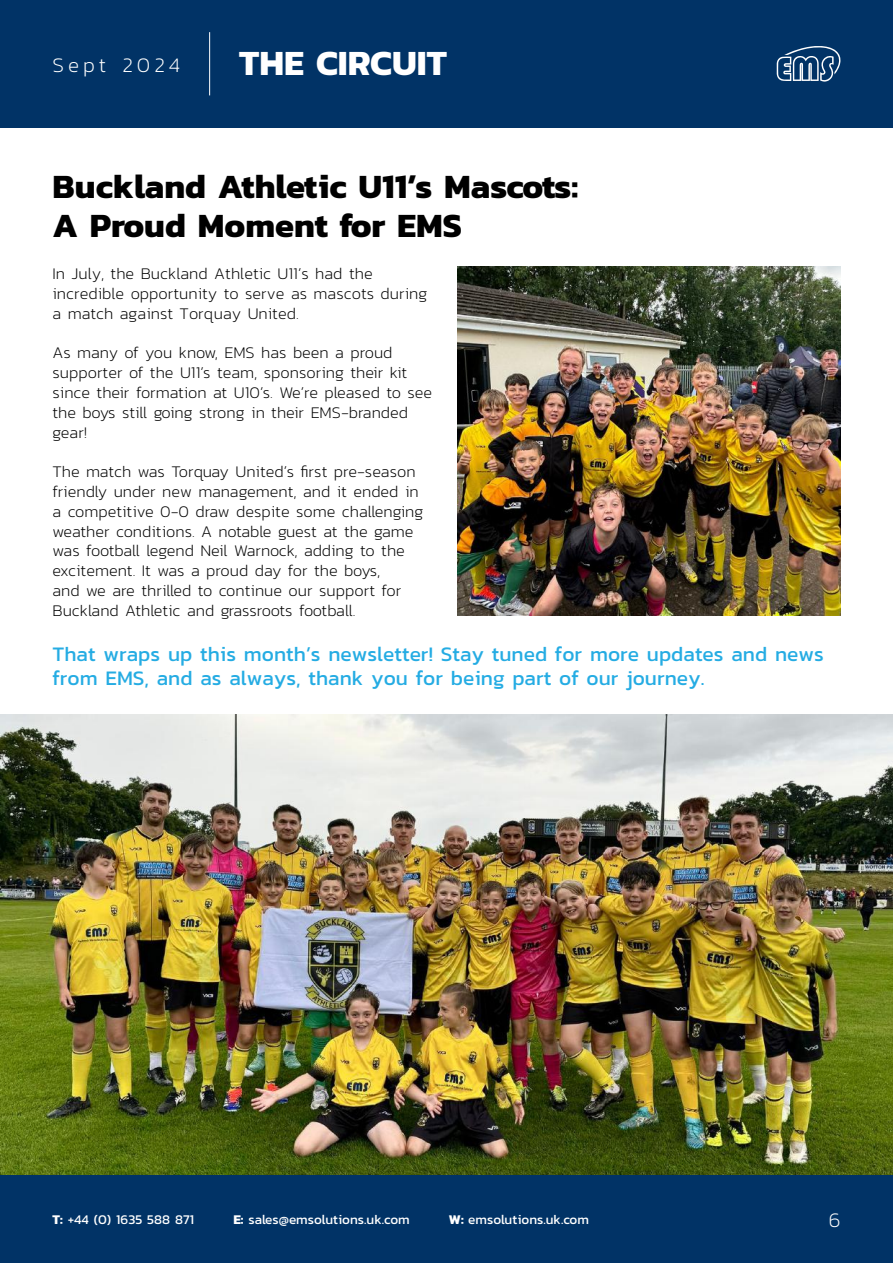
<style>
.page{position:relative;width:893px;height:1263px;background:#fff}
.page>*{position:absolute;margin:0;border:0;box-sizing:border-box;transform-origin:0 0}
.t1{font:700 36px "Kanit";color:#fff}
.t2{font:700 34.5px/39px "Kanit";color:#000}
.t3{font:21px/24px "Kanit";color:#25ace3}
.t4{font:200 21px "Kanit";letter-spacing:.19em;color:#fff}
.t5{font:200 16.5px/19.8px "Kanit";color:#000}
.t6{font:13.5px "Kanit";color:#fff}
.s1{font-weight:700}
</style>
<div class="page">
<img style="left:0;top:714px;width:893px;height:462px">
<img style="left:458px;top:267px;width:382px;height:349px">
<div style="left:0;top:0;width:893px;height:128px;background:#013366"></div>
<hr style="left:209px;top:32px;width:1px;height:63px;background:#fff">
<svg style="left:777px;top:46px;width:64px;height:36px"></svg>
<div style="left:0;top:1176px;width:893px;height:87px;background:#013366"></div>
<p class="t4" style="left:52px;top:50px;width:129px">Sept 2024</p>
<h1 class="t1" style="left:239px;top:35px;width:209px">THE CIRCUIT</h1>
<h2 class="t2" style="left:52px;top:166px;width:527px">Buckland Athletic U11’s Mascots:<br>A Proud Moment for EMS</h2>
<p class="t5" style="left:52px;top:264px;width:376px">In July, the Buckland Athletic U11’s had the incredible opportunity to serve as mascots during a match against Torquay United.</p>
<p class="t5" style="left:52px;top:343px;width:381px">As many of you know, EMS has been a proud supporter of the U11’s team, sponsoring their kit since their formation at U10’s. We’re pleased to see the boys still going strong in their EMS-branded gear!</p>
<p class="t5" style="left:52px;top:462px;width:372px">The match was Torquay United’s first pre-season friendly under new management, and it ended in a competitive 0-0 draw despite some challenging weather conditions. A notable guest at the game was football legend Neil Warnock, adding to the excitement. It was a proud day for the boys,<br>and we are thrilled to continue our support for Buckland Athletic and grassroots football.</p>
<p class="t3" style="left:52px;top:642px;width:773px">That wraps up this month’s newsletter! Stay tuned for more updates and news from EMS, and as always, thank you for being part of our journey.</p>
<p class="t6" style="left:52px;top:1210px;width:143px"><span class="s1">T:</span> +44 (0) 1635 588 871</p>
<p class="t6" style="left:233px;top:1210px;width:178px"><span class="s1">E:</span> sales@emsolutions.uk.com</p>
<p class="t6" style="left:449px;top:1210px;width:142px"><span class="s1">W:</span> emsolutions.uk.com</p>
<p class="t4" style="left:829px;top:1206px;width:13px">6</p>
</div>
